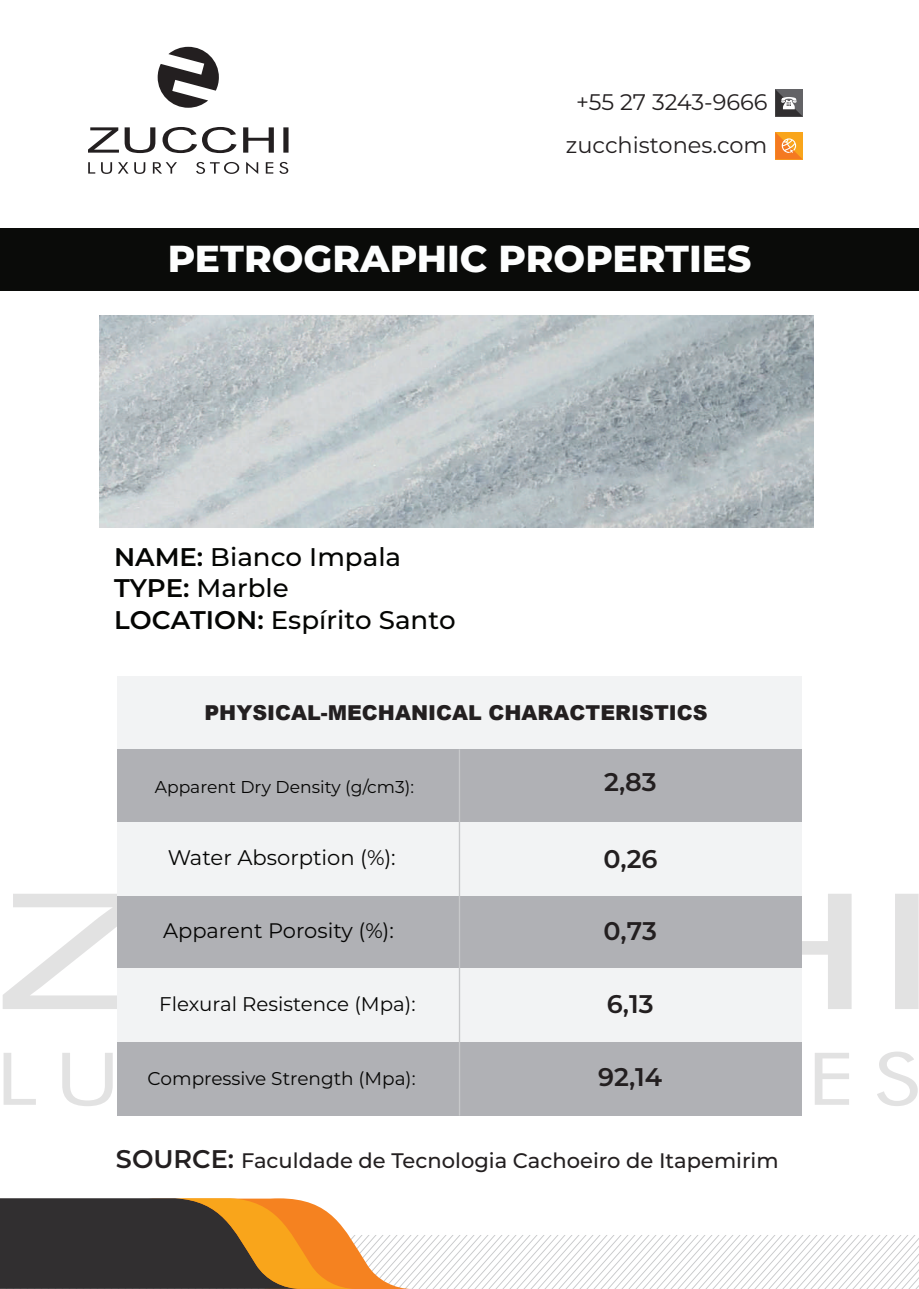
<style>
.page{position:relative;width:919px;height:1289px;background:#fff}
.page>*{position:absolute;margin:0;border:0;box-sizing:border-box;transform-origin:0 0}
.t1{font:800 37.5px "Montserrat";color:#fdfefe}
.t2{font:500 25.5px/31.5px "Montserrat";color:#040503}
.t3{font:600 25.5px "Montserrat";color:#231f20}
.t4{font:22.5px/42.5px "Montserrat";color:#231f20;text-align:center}
.t5{font:21.15px "Montserrat";color:#050504}
.t6{font:500 21px "Montserrat";color:#231f20}
.t7{font:21px "Montserrat";color:#050504}
.t8{font:900 20.55px "Arial";color:#231f20}
.t9{font:19.8px "Montserrat";color:#050504}
.t10{font:18.45px "Montserrat";color:#050504}
.t11{font:17.1px "Montserrat";color:#050504}
.s1{font-weight:600}
.s2{font-weight:600;font-size:25.5px}
</style>
<div class="page">
<svg style="left:3px;top:891px;width:915px;height:120px"></svg>
<svg style="left:4px;top:1050px;width:913px;height:56px"></svg>
<img style="left:412px;top:1235px;width:503px;height:53px">
<img style="left:356px;top:1235px;width:56px;height:53px">
<div style="left:0;top:1198px;width:175px;height:90px;background:#312f30"></div>
<img style="left:175px;top:1198px;width:181px;height:90px">
<img style="left:775px;top:132px;width:27px;height:27px">
<img style="left:781px;top:138px;width:15px;height:15px">
<img style="left:775px;top:89px;width:27px;height:27px">
<img style="left:781px;top:97px;width:15px;height:12px">
<svg style="left:158px;top:47px;width:61px;height:61px"></svg>
<svg style="left:88px;top:127px;width:200px;height:26px"></svg>
<svg style="left:88px;top:162px;width:200px;height:12px"></svg>
<div style="left:0;top:228px;width:918px;height:62px;background:#0a0b09"></div>
<div style="left:117px;top:676px;width:684px;height:73px;background:#f2f3f4"></div>
<div style="left:117px;top:749px;width:684px;height:74px;background:#b0b1b5"></div>
<div style="left:117px;top:822px;width:684px;height:74px;background:#f2f3f4"></div>
<div style="left:117px;top:896px;width:684px;height:73px;background:#b0b1b5"></div>
<div style="left:117px;top:968px;width:684px;height:74px;background:#f2f3f4"></div>
<div style="left:117px;top:1042px;width:684px;height:73px;background:#b0b1b5"></div>
<hr style="left:458px;top:749px;width:2px;height:366px;background:#c7c8ca">
<img style="left:99px;top:316px;width:714px;height:211px">
<p class="t4" style="left:566px;top:80px;width:203px">+55 27 3243-9666 zucchistones.com</p>
<h1 class="t1" style="left:168px;top:231px;width:585px">PETROGRAPHIC PROPERTIES</h1>
<p class="t2" style="left:114px;top:540px;width:343px"><span class="s1">NAME:</span> Bianco Impala<br><span class="s1">TYPE:</span> Marble<br><span class="s1">LOCATION:</span> Espírito Santo</p>
<p class="t8" style="left:204px;top:698px;width:504px">PHYSICAL-MECHANICAL CHARACTERISTICS</p>
<p class="t11" style="left:155px;top:775px;width:261px">Apparent Dry Density (g/cm3):</p>
<p class="t3" style="left:604px;top:763px;width:54px">2,83</p>
<p class="t5" style="left:168px;top:842px;width:229px">Water Absorption (%):</p>
<p class="t3" style="left:603px;top:841px;width:56px">0,26</p>
<p class="t7" style="left:163px;top:916px;width:232px">Apparent Porosity (%):</p>
<p class="t9" style="left:159px;top:990px;width:258px">Flexural Resistence (Mpa):</p>
<p class="t3" style="left:603px;top:912px;width:55px">0,73</p>
<p class="t3" style="left:606px;top:985px;width:48px">6,13</p>
<p class="t10" style="left:148px;top:1065px;width:269px">Compressive Strength (Mpa):</p>
<p class="t3" style="left:598px;top:1059px;width:65px">92,14</p>
<p class="t6" style="left:116px;top:1145px;width:664px"><span class="s2">SOURCE:</span> Faculdade de Tecnologia Cachoeiro de Itapemirim</p>
</div>
